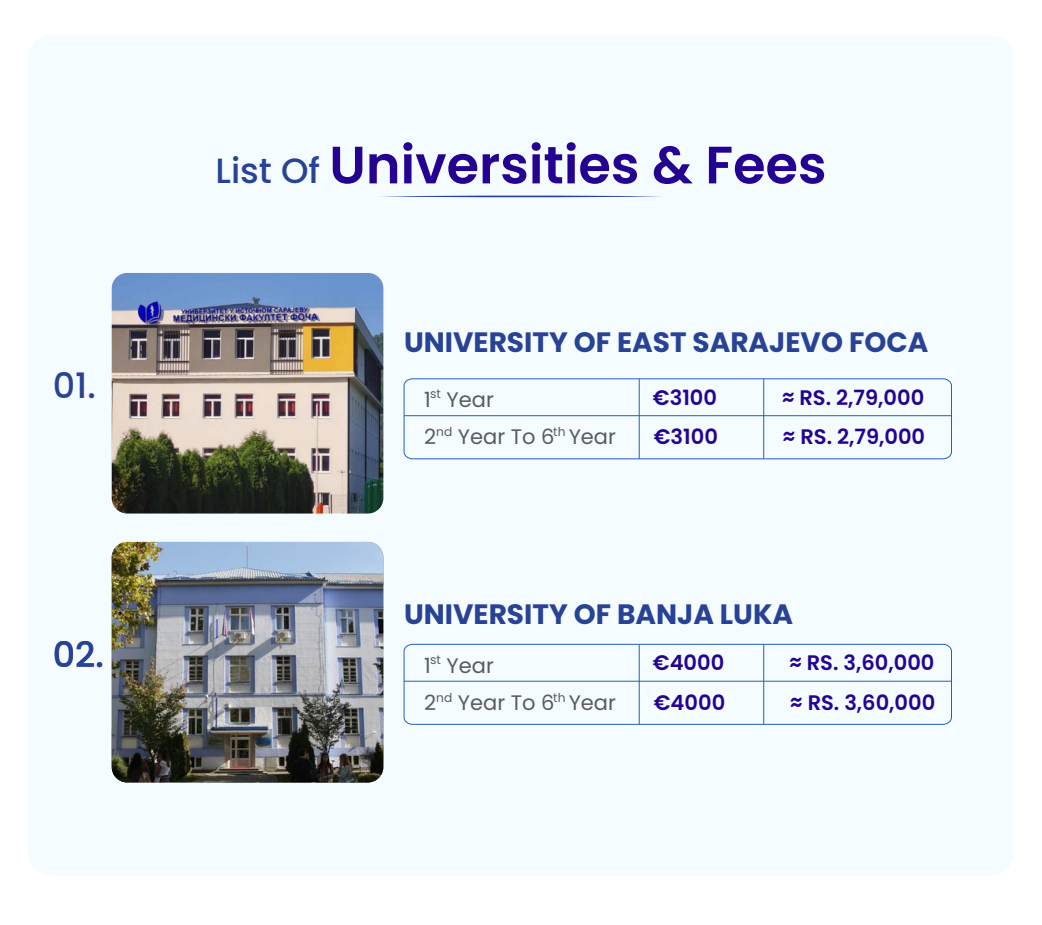
<style>
.page{position:relative;width:1042px;height:925px;background:#fff}
.page>*{position:absolute;margin:0;border:0;box-sizing:border-box;transform-origin:0 0}
.t1{font:600 52.5px "Poppins";color:#250392}
.t2{font:500 35px "Poppins";color:#284295}
.t3{font:700 28px "Poppins";color:#284295}
.t4{font:600 21px "Poppins";color:#250392}
.t5{font:21px "Poppins";color:#5b5b5b}
.s1{font-weight:500;font-size:35px;color:#284295}
</style>
<div class="page">
<div style="left:28px;top:35px;width:986px;height:840px;background:#f5fcff;border-radius:23px"></div>
<img style="left:112px;top:273px;width:271px;height:240px">
<svg style="left:403px;top:378px;width:549px;height:81px"></svg>
<hr style="left:404px;top:415px;width:547px;height:1px;background:#2560b7">
<hr style="left:639px;top:379px;width:1px;height:80px;background:#2560b7">
<hr style="left:763px;top:379px;width:1px;height:80px;background:#2560b7">
<img style="left:112px;top:542px;width:271px;height:240px">
<svg style="left:403px;top:643px;width:549px;height:82px"></svg>
<hr style="left:404px;top:680px;width:547px;height:1px;background:#2560b7">
<hr style="left:639px;top:644px;width:1px;height:80px;background:#2560b7">
<hr style="left:763px;top:644px;width:1px;height:80px;background:#2560b7">
<svg style="left:381px;top:195px;width:280px;height:2px"></svg>
<h2 class="t2" style="left:53px;top:365px;width:45px">01.</h2>
<h2 class="t2" style="left:53px;top:634px;width:53px">02.</h2>
<h1 class="t1" style="left:215px;top:134px;width:612px"><span class="s1">List Of</span> Universities &amp; Fees</h1>
<h3 class="t3" style="left:404px;top:325px;width:526px">UNIVERSITY OF EAST SARAJEVO FOCA</h3>
<p class="t5" style="left:424px;top:387px;width:71px">1<sup>st</sup> Year</p>
<p class="t4" style="left:653px;top:385px;width:66px">€3100</p>
<p class="t4" style="left:782px;top:385px;width:144px">≈ RS. 2,79,000</p>
<p class="t5" style="left:424px;top:425px;width:193px">2<sup>nd</sup> Year To 6<sup>th</sup> Year</p>
<p class="t4" style="left:654px;top:425px;width:66px">€3100</p>
<p class="t4" style="left:783px;top:425px;width:144px">≈ RS. 2,79,000</p>
<h3 class="t3" style="left:404px;top:598px;width:391px">UNIVERSITY OF BANJA LUKA</h3>
<p class="t5" style="left:424px;top:653px;width:71px">1<sup>st</sup> Year</p>
<p class="t4" style="left:653px;top:651px;width:73px">€4000</p>
<p class="t4" style="left:789px;top:651px;width:147px">≈ RS. 3,60,000</p>
<p class="t5" style="left:424px;top:690px;width:193px">2<sup>nd</sup> Year To 6<sup>th</sup> Year</p>
<p class="t4" style="left:654px;top:690px;width:73px">€4000</p>
<p class="t4" style="left:790px;top:690px;width:147px">≈ RS. 3,60,000</p>
</div>
